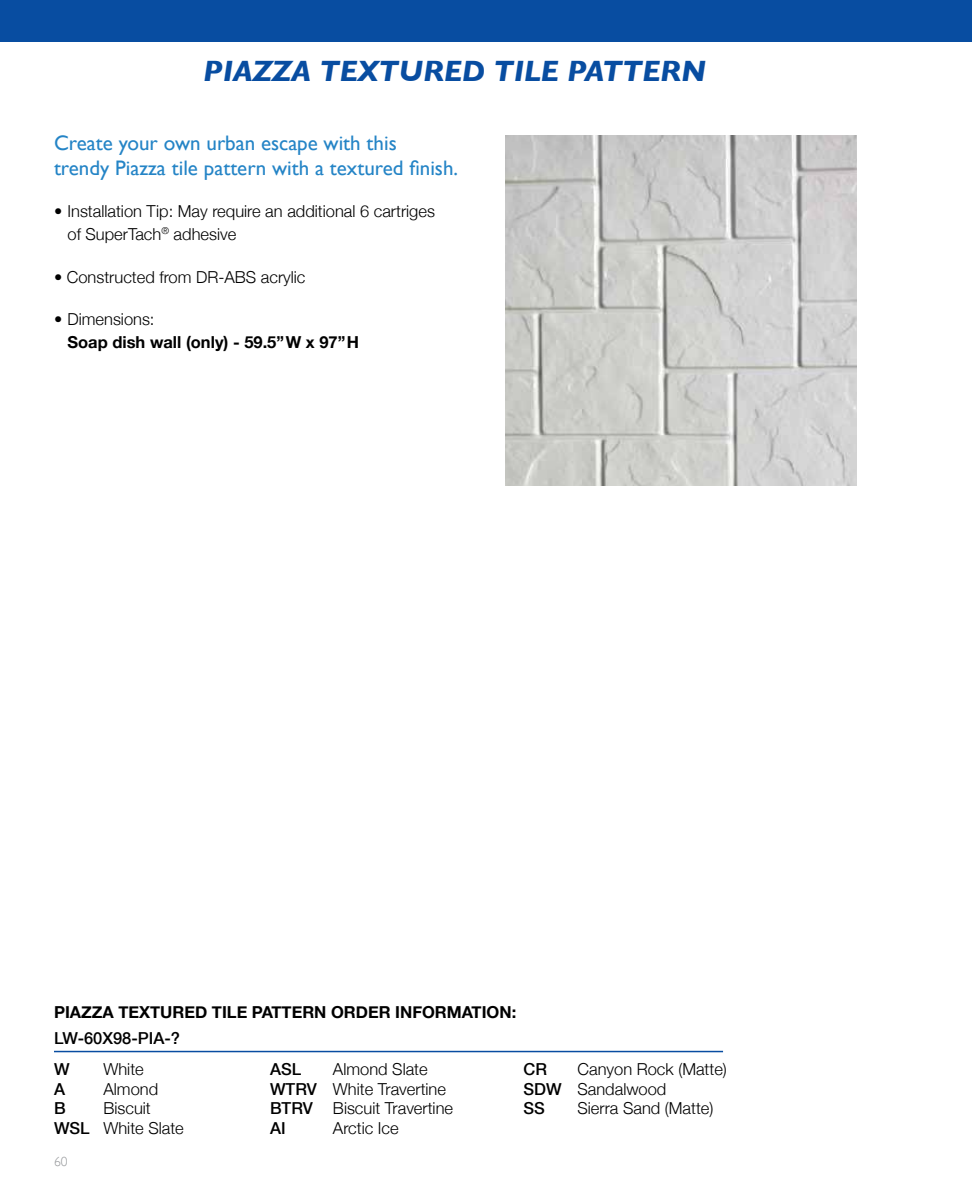
<style>
.page{position:relative;width:972px;height:1188px;background:#fff}
.page>*{position:absolute;margin:0;border:0;box-sizing:border-box;transform-origin:0 0}
.t1{font:italic 700 30px "Gill Sans";letter-spacing:-.01em;color:#084da1}
.t2{font:21px/25.2px "Gill Sans";color:#2484c6}
.t3{font:300 16.5px/22.5px "Helvetica Neue";color:#000}
.t4{font:700 16.5px "Helvetica Neue";color:#000}
.t5{font:500 16.5px/31px "Helvetica Neue";color:#000}
.t6{font:300 13.5px "Gill Sans";color:#939598}
.s1{font-weight:500}
</style>
<div class="page">
<div style="left:0;top:0;width:972px;height:42px;background:#084da1"></div>
<img style="left:505px;top:135px;width:351px;height:351px">
<hr style="left:54px;top:1051px;width:669px;height:1px;background:#084da1">
<h1 class="t1" style="left:203px;top:54px;width:504px">PIAZZA TEXTURED TILE PATTERN</h1>
<p class="t2" style="left:54px;top:130px;width:406px">Create your own urban escape with this<br>trendy Piazza tile pattern with a textured finish.</p>
<p class="t3" style="left:67px;top:199px;width:369px;text-indent:-13px">• Installation Tip: May require an additional 6 cartriges of SuperTach<sup>®</sup> adhesive</p>
<p class="t3" style="left:54px;top:265px;width:253px">• Constructed from DR-ABS acrylic</p>
<p class="t3" style="left:54px;top:307px;width:102px">• Dimensions:</p>
<p class="t4" style="left:68px;top:327px;width:293px">Soap dish wall (only) - 59.5”W x 97”H</p>
<p class="t4" style="left:54px;top:997px;width:464px">PIAZZA TEXTURED TILE PATTERN ORDER INFORMATION:</p>
<p class="t5" style="left:54px;top:1022px;width:128px">LW-60X98-PIA-?<br>W</p>
<p class="t3" style="left:104px;top:1057px;width:42px">White</p>
<p class="t5" style="left:270px;top:1053px;width:33px">ASL</p>
<p class="t3" style="left:333px;top:1057px;width:96px">Almond Slate</p>
<p class="t5" style="left:523px;top:1053px;width:25px">CR</p>
<p class="t3" style="left:577px;top:1057px;width:151px">Canyon Rock (Matte)</p>
<p class="t5" style="left:54px;top:1073px;width:13px">A</p>
<p class="t3" style="left:104px;top:1077px;width:56px">Almond</p>
<p class="t3" style="left:270px;top:1077px;width:178px"><span class="s1">WTRV</span> White Travertine</p>
<p class="t3" style="left:523px;top:1077px;width:144px"><span class="s1">SDW</span> Sandalwood</p>
<p class="t5" style="left:54px;top:1092px;width:13px">B</p>
<p class="t3" style="left:104px;top:1096px;width:49px">Biscuit</p>
<p class="t3" style="left:270px;top:1096px;width:185px"><span class="s1">BTRV</span> Biscuit Travertine</p>
<p class="t5" style="left:523px;top:1092px;width:23px">SS</p>
<p class="t3" style="left:577px;top:1096px;width:138px">Sierra Sand (Matte)</p>
<p class="t3" style="left:54px;top:1116px;width:131px"><span class="s1">WSL</span> White Slate</p>
<p class="t5" style="left:270px;top:1112px;width:17px">AI</p>
<p class="t3" style="left:333px;top:1116px;width:67px">Arctic Ice</p>
<p class="t6" style="left:54px;top:1151px;width:15px">60</p>
</div>
